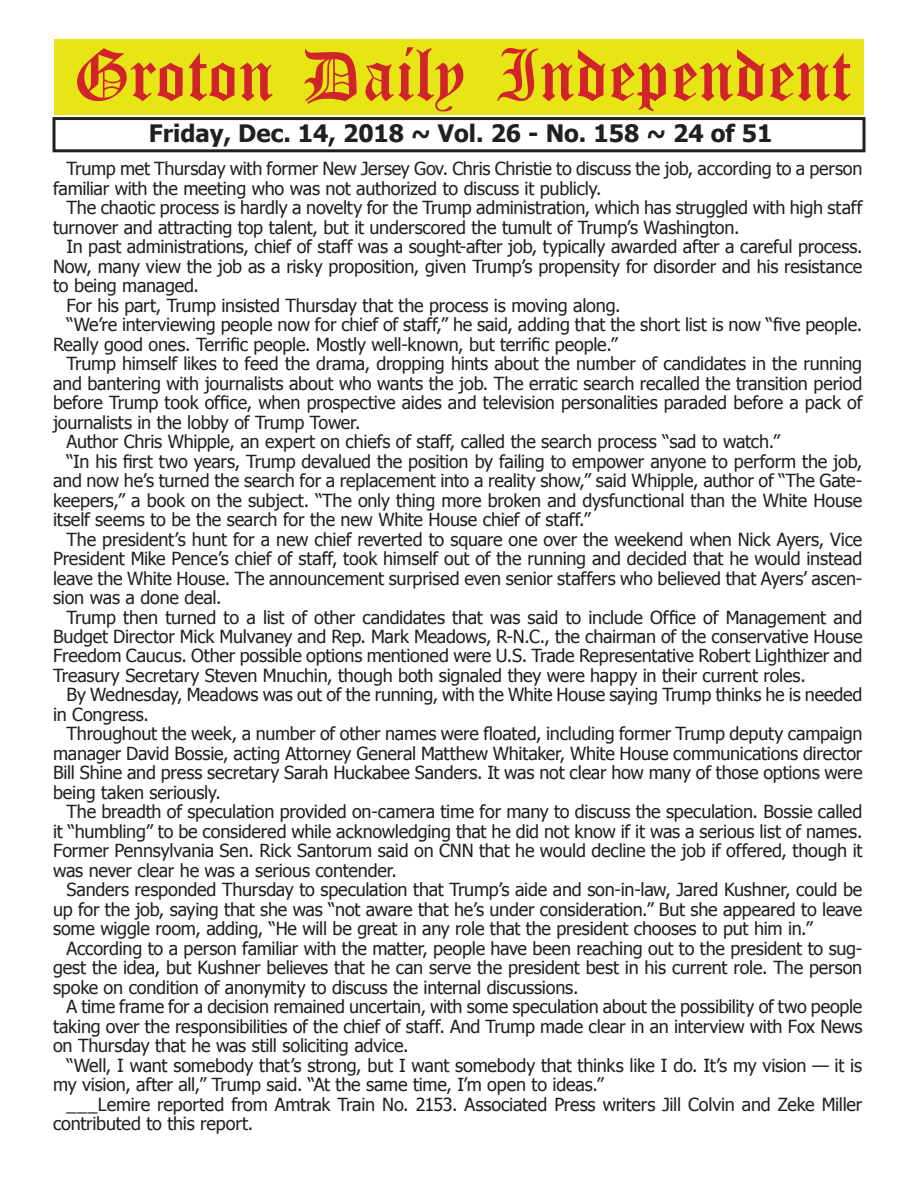
<style>
.page{position:relative;width:918px;height:1188px;background:#fff}
.page>*{position:absolute;margin:0;border:0;box-sizing:border-box;transform-origin:0 0}
.t1{font:54px "Old English Five";color:#d1232a}
.t2{font:700 24px "Tahoma";color:#231f20}
.t3{font:18px/19.5px "Tahoma";letter-spacing:-.01em;color:#231f20}
</style>
<div class="page">
<div style="left:52px;top:117px;width:814px;height:35px;border:3px solid #231f20"></div>
<div style="left:54px;top:40px;width:810px;height:75px;background:#e7e515"></div>
<h1 class="t1" style="left:73px;top:50px;width:779px">Groton Daily Independent</h1>
<h2 class="t2" style="left:149px;top:116px;width:625px">Friday, Dec. 14, 2018 ~ Vol. 26 - No. 158 ~ 24 of 51</h2>
<p class="t3" style="left:53px;top:158px;width:811px;text-indent:14px">Trump met Thursday with former New Jersey Gov. Chris Christie to discuss the job, according to a person familiar with the meeting who was not authorized to discuss it publicly.</p>
<p class="t3" style="left:53px;top:197px;width:811px;text-indent:14px">The chaotic process is hardly a novelty for the Trump administration, which has struggled with high staff turnover and attracting top talent, but it underscored the tumult of Trump’s Washington.</p>
<p class="t3" style="left:67px;top:236px;width:797px">In past administrations, chief of staff was a sought-after job, typically awarded after a careful process.</p>
<p class="t3" style="left:53px;top:255px;width:811px">Now, many view the job as a risky proposition, given Trump’s propensity for disorder and his resistance</p>
<p class="t3" style="left:53px;top:275px;width:148px">to being managed.</p>
<p class="t3" style="left:67px;top:294px;width:555px">For his part, Trump insisted Thursday that the process is moving along.</p>
<p class="t3" style="left:67px;top:314px;width:797px">“We’re interviewing people now for chief of staff,” he said, adding that the short list is now “five people.</p>
<p class="t3" style="left:53px;top:333px;width:566px">Really good ones. Terrific people. Mostly well-known, but terrific people.”</p>
<p class="t3" style="left:67px;top:353px;width:797px">Trump himself likes to feed the drama, dropping hints about the number of candidates in the running</p>
<p class="t3" style="left:53px;top:372px;width:811px">and bantering with journalists about who wants the job. The erratic search recalled the transition period</p>
<p class="t3" style="left:53px;top:392px;width:811px">before Trump took office, when prospective aides and television personalities paraded before a pack of</p>
<p class="t3" style="left:53px;top:411px;width:309px">journalists in the lobby of Trump Tower.</p>
<p class="t3" style="left:67px;top:431px;width:715px">Author Chris Whipple, an expert on chiefs of staff, called the search process “sad to watch.”</p>
<p class="t3" style="left:67px;top:450px;width:797px">“In his first two years, Trump devalued the position by failing to empower anyone to perform the job,</p>
<p class="t3" style="left:53px;top:470px;width:811px">and now he’s turned the search for a replacement into a reality show,” said Whipple, author of “The Gate-</p>
<p class="t3" style="left:53px;top:489px;width:811px">keepers,” a book on the subject. “The only thing more broken and dysfunctional than the White House</p>
<p class="t3" style="left:53px;top:509px;width:539px">itself seems to be the search for the new White House chief of staff.”</p>
<p class="t3" style="left:67px;top:528px;width:797px">The president’s hunt for a new chief reverted to square one over the weekend when Nick Ayers, Vice</p>
<p class="t3" style="left:53px;top:548px;width:811px">President Mike Pence’s chief of staff, took himself out of the running and decided that he would instead</p>
<p class="t3" style="left:53px;top:567px;width:811px">leave the White House. The announcement surprised even senior staffers who believed that Ayers’ ascen-</p>
<p class="t3" style="left:53px;top:587px;width:170px">sion was a done deal.</p>
<p class="t3" style="left:67px;top:606px;width:797px">Trump then turned to a list of other candidates that was said to include Office of Management and</p>
<p class="t3" style="left:53px;top:626px;width:811px">Budget Director Mick Mulvaney and Rep. Mark Meadows, R-N.C., the chairman of the conservative House</p>
<p class="t3" style="left:53px;top:645px;width:811px">Freedom Caucus. Other possible options mentioned were U.S. Trade Representative Robert Lighthizer and</p>
<p class="t3" style="left:53px;top:665px;width:754px">Treasury Secretary Steven Mnuchin, though both signaled they were happy in their current roles.</p>
<p class="t3" style="left:67px;top:684px;width:797px">By Wednesday, Meadows was out of the running, with the White House saying Trump thinks he is needed</p>
<p class="t3" style="left:53px;top:704px;width:97px">in Congress.</p>
<p class="t3" style="left:67px;top:723px;width:797px">Throughout the week, a number of other names were floated, including former Trump deputy campaign</p>
<p class="t3" style="left:53px;top:743px;width:811px">manager David Bossie, acting Attorney General Matthew Whitaker, White House communications director</p>
<p class="t3" style="left:53px;top:762px;width:811px">Bill Shine and press secretary Sarah Huckabee Sanders. It was not clear how many of those options were</p>
<p class="t3" style="left:53px;top:782px;width:169px">being taken seriously.</p>
<p class="t3" style="left:67px;top:801px;width:797px">The breadth of speculation provided on-camera time for many to discuss the speculation. Bossie called</p>
<p class="t3" style="left:53px;top:821px;width:811px">it “humbling” to be considered while acknowledging that he did not know if it was a serious list of names.</p>
<p class="t3" style="left:53px;top:840px;width:811px">Former Pennsylvania Sen. Rick Santorum said on CNN that he would decline the job if offered, though it</p>
<p class="t3" style="left:53px;top:860px;width:345px">was never clear he was a serious contender.</p>
<p class="t3" style="left:67px;top:879px;width:797px">Sanders responded Thursday to speculation that Trump’s aide and son-in-law, Jared Kushner, could be</p>
<p class="t3" style="left:53px;top:899px;width:811px">up for the job, saying that she was “not aware that he’s under consideration.” But she appeared to leave</p>
<p class="t3" style="left:53px;top:918px;width:761px">some wiggle room, adding, “He will be great in any role that the president chooses to put him in.”</p>
<p class="t3" style="left:67px;top:938px;width:797px">According to a person familiar with the matter, people have been reaching out to the president to sug-</p>
<p class="t3" style="left:53px;top:957px;width:811px">gest the idea, but Kushner believes that he can serve the president best in his current role. The person</p>
<p class="t3" style="left:53px;top:977px;width:527px">spoke on condition of anonymity to discuss the internal discussions.</p>
<p class="t3" style="left:67px;top:996px;width:797px">A time frame for a decision remained uncertain, with some speculation about the possibility of two people</p>
<p class="t3" style="left:53px;top:1016px;width:811px">taking over the responsibilities of the chief of staff. And Trump made clear in an interview with Fox News</p>
<p class="t3" style="left:53px;top:1035px;width:357px">on Thursday that he was still soliciting advice.</p>
<p class="t3" style="left:67px;top:1055px;width:797px">“Well, I want somebody that’s strong, but I want somebody that thinks like I do. It’s my vision — it is</p>
<p class="t3" style="left:53px;top:1074px;width:552px">my vision, after all,” Trump said. “At the same time, I’m open to ideas.”</p>
<p class="t3" style="left:67px;top:1094px;width:797px">___Lemire reported from Amtrak Train No. 2153. Associated Press writers Jill Colvin and Zeke Miller</p>
<p class="t3" style="left:53px;top:1113px;width:202px">contributed to this report.</p>
</div>
